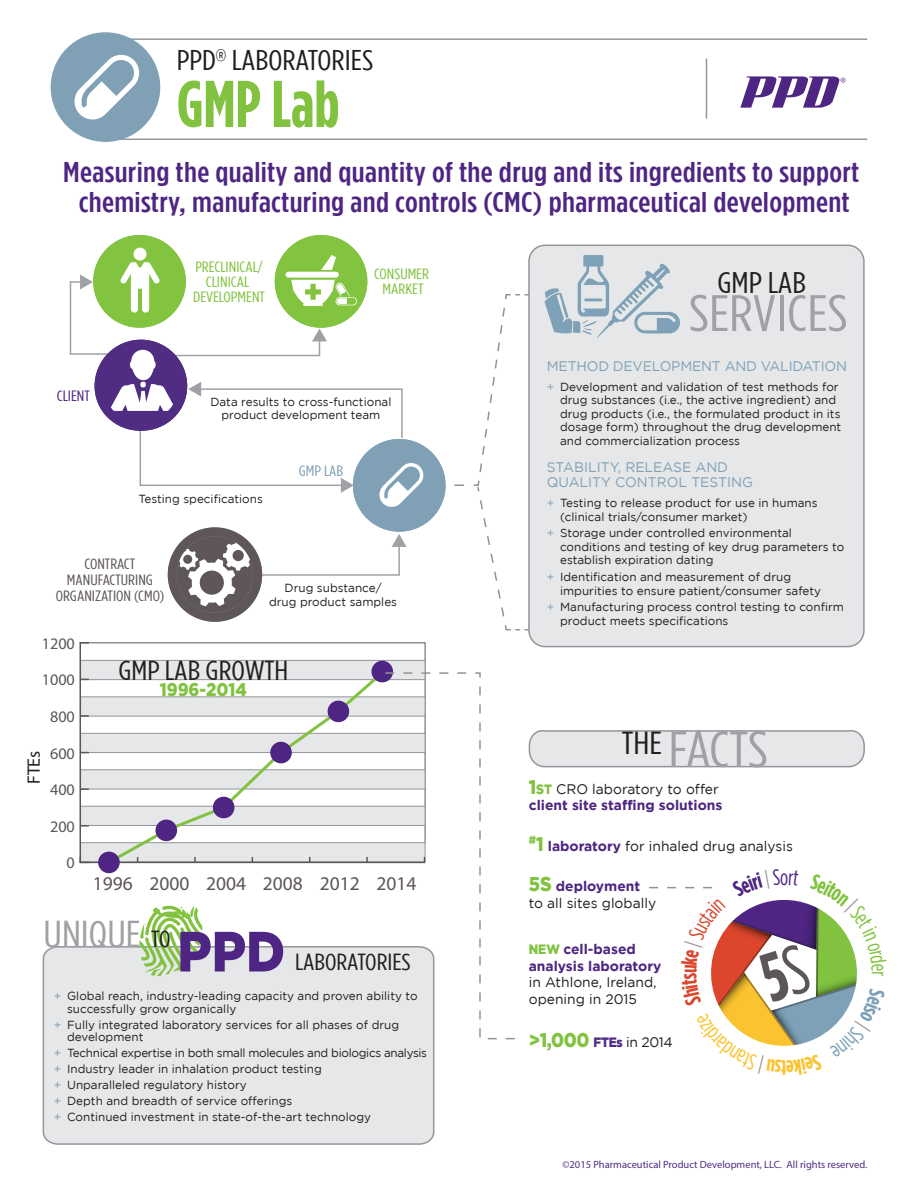
<style>
.page{position:relative;width:918px;height:1188px;background:#fff}
.page>*{position:absolute;margin:0;border:0;box-sizing:border-box;transform-origin:0 0}
.t1{font:700 66px "Gotham Condensed";color:#81c340}
.t2{font:900 56.7px "Gotham";color:#4e2582;scale:.9 1}
.t3{font:51.15px "Gotham Condensed";color:#a1a1a5;scale:1.2 1}
.t4{font:37.35px "Gotham Condensed";color:#a1a1a5;scale:1.2 1}
.t5{font:31.8px "Gotham Condensed";color:#231f20;scale:1.2 1}
.t6{font:29.85px "Gotham Condensed";color:#231f20;scale:1.2 1}
.t7{font:500 28.5px/30px "Gotham Condensed";letter-spacing:.01em;color:#4e2582;text-align:center;scale:1.2 1}
.t8{font:28.5px "Gotham Condensed";color:#231f20;scale:1.2 1}
.t9{font:27.45px "Gotham Condensed";color:#231f20;scale:1.2 1}
.t10{font:23.25px "Gotham Condensed";color:#231f20;scale:1.2 1}
.t11{font:22.05px "Gotham Condensed";color:#4e2582}
.t12{font:700 22.05px "Gotham Condensed";color:#fac32f}
.t13{font:900 19.8px "Gotham";color:#81c340;scale:.9 1}
.t14{font:19.5px "Myriad Pro";color:#5d5658}
.t15{font:900 18.3px "Gotham";color:#81c340;scale:.9 1}
.t16{font:18px "Myriad Pro";color:#231f20}
.t17{font:16.2px "Myriad Pro";color:#5d5658}
.t18{font:14.85px/15px "Gotham Condensed";color:#81c340;text-align:center;scale:1.2 1}
.t19{font:14.85px/15.9px "Gotham Condensed";color:#5d5658;text-align:center;scale:1.2 1}
.t20{font:14.85px "Gotham Condensed";color:#4e2582;scale:1.2 1}
.t21{font:14.85px "Gotham Condensed";color:#7ea1b7;scale:1.2 1}
.t22{font:13.8px/16.5px "Gotham";color:#231f20}
.t23{font:700 13.8px/16.5px "Gotham";color:#4e2582}
.t24{font:13.8px/15px "Gotham";letter-spacing:-.015em;color:#7ea1b7}
.t25{font:11.7px/13.5px "Gotham";color:#231f20}
.t26{font:10.5px "Myriad Pro";color:#502d83}
.s1{font-size:23.25px;color:#231f20}
.s2{color:#7ea1b7}
.s3{font-weight:900;font-size:19.8px;color:#81c340}
.s4{font-weight:900;font-size:13.5px;color:#81c340}
.s5{font-weight:400;color:#231f20}
.s6{font-weight:700;color:#4e2582}
.s7{font-size:13.5px;color:#502d83}
.s8{font-weight:400;font-size:13.8px;color:#231f20}
</style>
<div class="page">
<svg style="left:528px;top:730px;width:337px;height:38px;background:#dfe0e2"></svg>
<div style="left:42px;top:946px;width:393px;height:199px;background:#e6e7e9"></div>
<svg style="left:139px;top:905px;width:70px;height:71px"></svg>
<div style="left:529px;top:245px;width:335px;height:402px;background:#e6e7e9;border-radius:16px"></div>
<div style="left:528px;top:245px;width:337px;height:402px;border:2px solid #939598;border-radius:16px"></div>
<svg style="left:504px;top:624px;width:25px;height:7px"></svg>
<svg style="left:473px;top:293px;width:56px;height:325px"></svg>
<svg style="left:740px;top:76px;width:106px;height:32px"></svg>
<hr style="left:117px;top:139px;width:750px;height:1px;background:#939598">
<hr style="left:100px;top:38px;width:767px;height:2px;background:#939598">
<div style="left:55px;top:37px;width:101px;height:100px;background:#7fa0b5;border-radius:50%"></div>
<div style="left:51px;top:32px;width:109px;height:110px;border:9px solid #7fa0b5;border-radius:50%"></div>
<hr style="left:706px;top:58px;width:1px;height:60px;background:#939598">
<svg style="left:75px;top:53px;width:66px;height:67px"></svg>
<div style="left:172px;top:532px;width:86px;height:85px;background:#5e5658;border-radius:50%"></div>
<svg style="left:177px;top:534px;width:230px;height:72px"></svg>
<div style="left:168px;top:527px;width:94px;height:95px;border:9px solid #5e5658;border-radius:50%"></div>
<div style="left:357px;top:444px;width:84px;height:83px;background:#7fa0b5;border-radius:50%"></div>
<div style="left:353px;top:439px;width:93px;height:93px;border:9px solid #7fa0b5;border-radius:50%"></div>
<div style="left:275px;top:235px;width:92px;height:93px;border:9px solid #82c340;border-radius:50%"></div>
<div style="left:93px;top:235px;width:93px;height:93px;border:9px solid #82c340;border-radius:50%"></div>
<svg style="left:81px;top:642px;width:344px;height:201px"></svg>
<div style="left:80px;top:843px;width:345px;height:19px;background:#e6e7e9"></div>
<div style="left:80px;top:806px;width:345px;height:20px;background:#e6e7e9;border:1px solid #939598"></div>
<div style="left:80px;top:770px;width:345px;height:19px;background:#e6e7e9;border:1px solid #939598"></div>
<div style="left:80px;top:733px;width:345px;height:20px;background:#e6e7e9;border:1px solid #939598"></div>
<div style="left:80px;top:697px;width:345px;height:19px;background:#e6e7e9;border:1px solid #939598"></div>
<div style="left:80px;top:660px;width:345px;height:20px;background:#e6e7e9;border:1px solid #939598"></div>
<hr style="left:80px;top:862px;width:344px;height:1px;background:#5d5658">
<hr style="left:80px;top:643px;width:1px;height:219px;background:#5d5658">
<svg style="left:81px;top:857px;width:8px;height:5px"></svg>
<svg style="left:81px;top:825px;width:8px;height:2px"></svg>
<svg style="left:81px;top:788px;width:8px;height:2px"></svg>
<svg style="left:81px;top:715px;width:8px;height:2px"></svg>
<svg style="left:80px;top:642px;width:9px;height:2px"></svg>
<svg style="left:105px;top:678px;width:279px;height:186px"></svg>
<div style="left:98px;top:852px;width:22px;height:21px;background:#4e2582;border-radius:50%"></div>
<div style="left:156px;top:820px;width:21px;height:21px;background:#4e2582;border-radius:50%"></div>
<div style="left:213px;top:797px;width:21px;height:21px;background:#4e2582;border-radius:50%"></div>
<div style="left:270px;top:742px;width:22px;height:21px;background:#4e2582;border-radius:50%"></div>
<div style="left:328px;top:701px;width:21px;height:21px;background:#4e2582;border-radius:50%"></div>
<div style="left:371px;top:661px;width:22px;height:21px;background:#4e2582;border-radius:50%"></div>
<svg style="left:384px;top:672px;width:131px;height:368px"></svg>
<svg style="left:69px;top:248px;width:395px;height:259px"></svg>
<svg style="left:544px;top:255px;width:136px;height:83px"></svg>
<svg style="left:649px;top:886px;width:208px;height:160px"></svg>
<h3 class="t8" style="left:177px;top:45px;width:165px">PPD<sup>®</sup> LABORATORIES</h3>
<h1 class="t1" style="left:177px;top:67px;width:164px">GMP Lab</h1>
<h3 class="t7" style="left:63px;top:157px;width:665px">Measuring the quality and quantity of the drug and its ingredients to support chemistry, manufacturing and controls (CMC) pharmaceutical development</h3>
<p class="t20" style="left:57px;top:388px;width:29px">CLIENT</p>
<p class="t18" style="left:193px;top:259px;width:61px">PRECLINICAL/<br>CLINICAL<br>DEVELOPMENT</p>
<p class="t18" style="left:374px;top:266px;width:47px">CONSUMER<br>MARKET</p>
<p class="t25" style="left:210px;top:395px;width:183px;text-align:center">Data results to cross-functional product development team</p>
<p class="t25" style="left:138px;top:492px;width:126px">Testing specifications</p>
<p class="t21" style="left:299px;top:463px;width:38px">GMP LAB</p>
<p class="t19" style="left:56px;top:555px;width:92px">CONTRACT<br>MANUFACTURING<br>ORGANIZATION (CMO)</p>
<h3 class="t17" style="left:42px;top:633px;width:35px">1200</h3>
<p class="t25" style="left:269px;top:581px;width:130px;text-align:center">Drug substance/<br>drug product samples</p>
<h3 class="t17" style="left:42px;top:670px;width:35px">1000</h3>
<h3 class="t16" style="left:23px;top:784px;width:35px;rotate:-90deg">FTEs</h3>
<h3 class="t17" style="left:50px;top:707px;width:26px">800</h3>
<h3 class="t17" style="left:50px;top:743px;width:26px">600</h3>
<h3 class="t17" style="left:50px;top:780px;width:26px">400</h3>
<h3 class="t17" style="left:50px;top:816px;width:26px">200</h3>
<h3 class="t17" style="left:67px;top:853px;width:10px">0</h3>
<h3 class="t9" style="left:118px;top:655px;width:143px">GMP LAB GROWTH</h3>
<h3 class="t15" style="left:160px;top:679px;width:98px">1996-2014</h3>
<h3 class="t14" style="left:93px;top:871px;width:325px">1996 2000 2004 2008 2012 2014</h3>
<h3 class="t4" style="left:44px;top:914px;width:107px">UNIQUE <span class="s1">TO</span></h3>
<h2 class="t2" style="left:177px;top:919px;width:121px">PPD</h2>
<h3 class="t10" style="left:295px;top:949px;width:98px">LABORATORIES</h3>
<p class="t25" style="left:67px;top:989px;width:352px;line-height:12.8px;text-indent:-13px"><span class="s2">+</span> Global reach, industry-leading capacity and proven ability to successfully grow organically</p>
<p class="t25" style="left:67px;top:1018px;width:334px;line-height:12.8px;text-indent:-13px"><span class="s2">+</span> Fully integrated laboratory services for all phases of drug development</p>
<p class="t25" style="left:54px;top:1045px;width:375px;line-height:15.9px"><span class="s2">+</span> Technical expertise in both small molecules and biologics analysis <span class="s2">+</span> Industry leader in inhalation product testing<br><span class="s2">+</span> Unparalleled regulatory history<br><span class="s2">+</span> Depth and breadth of service offerings<br><span class="s2">+</span> Continued investment in state-of-the-art technology</p>
<h3 class="t6" style="left:717px;top:267px;width:75px">GMP LAB</h3>
<h3 class="t3" style="left:689px;top:286px;width:134px">SERVICES</h3>
<p class="t24" style="left:547px;top:358px;width:302px">METHOD DEVELOPMENT AND VALIDATION</p>
<p class="t25" style="left:560px;top:380px;width:283px;text-indent:-13px"><span class="s2">+</span> Development and validation of test methods for drug substances (i.e., the active ingredient) and drug products (i.e., the formulated product in its dosage form) throughout the drug development and commercialization process</p>
<p class="t24" style="left:547px;top:460px;width:208px">STABILITY, RELEASE AND<br>QUALITY CONTROL TESTING</p>
<p class="t25" style="left:560px;top:496px;width:259px;text-indent:-13px"><span class="s2">+</span> Testing to release product for use in humans (clinical trials/consumer market)</p>
<p class="t25" style="left:560px;top:526px;width:286px;text-indent:-13px"><span class="s2">+</span> Storage under controlled environmental conditions and testing of key drug parameters to establish expiration dating</p>
<p class="t25" style="left:560px;top:570px;width:263px;text-indent:-13px"><span class="s2">+</span> Identification and measurement of drug impurities to ensure patient/consumer safety</p>
<p class="t25" style="left:560px;top:600px;width:285px;text-indent:-13px"><span class="s2">+</span> Manufacturing process control testing to confirm product meets specifications</p>
<h3 class="t5" style="left:622px;top:725px;width:35px">THE</h3>
<h3 class="t3" style="left:668px;top:722px;width:84px">FACTS</h3>
<p class="t23" style="left:529px;top:780px;width:195px"><span class="s3">1</span><span class="s4">ST</span> <span class="s5">CRO laboratory to offer </span>client site staffing solutions</p>
<p class="t22" style="left:529px;top:837px;width:266px"><sup>#</sup><span class="s3">1</span> <span class="s6">laboratory</span> for inhaled drug analysis</p>
<p class="t22" style="left:529px;top:878px;width:129px"><span class="s3">5S</span> <span class="s6">deployment </span>to all sites globally</p>
<p class="t23" style="left:529px;top:941px;width:134px"><span class="s4">NEW</span> cell-based analysis laboratory</p>
<p class="t22" style="left:529px;top:974px;width:129px">in Athlone, Ireland, opening in 2015</p>
<h3 class="t13" style="left:529px;top:1029px;width:161px">&gt;1,000 <span class="s7">FTEs</span> <span class="s8">in 2014</span></h3>
<h3 class="t11" style="left:780px;top:865px;width:10px">o</h3>
<h3 class="t12" style="left:786px;top:1080px;width:7px;rotate:-180deg">t</h3>
<p class="t26" style="left:562px;top:1159px;width:306px">©2015 Pharmaceutical Product Development, LLC. All rights reserved.</p>
</div>
